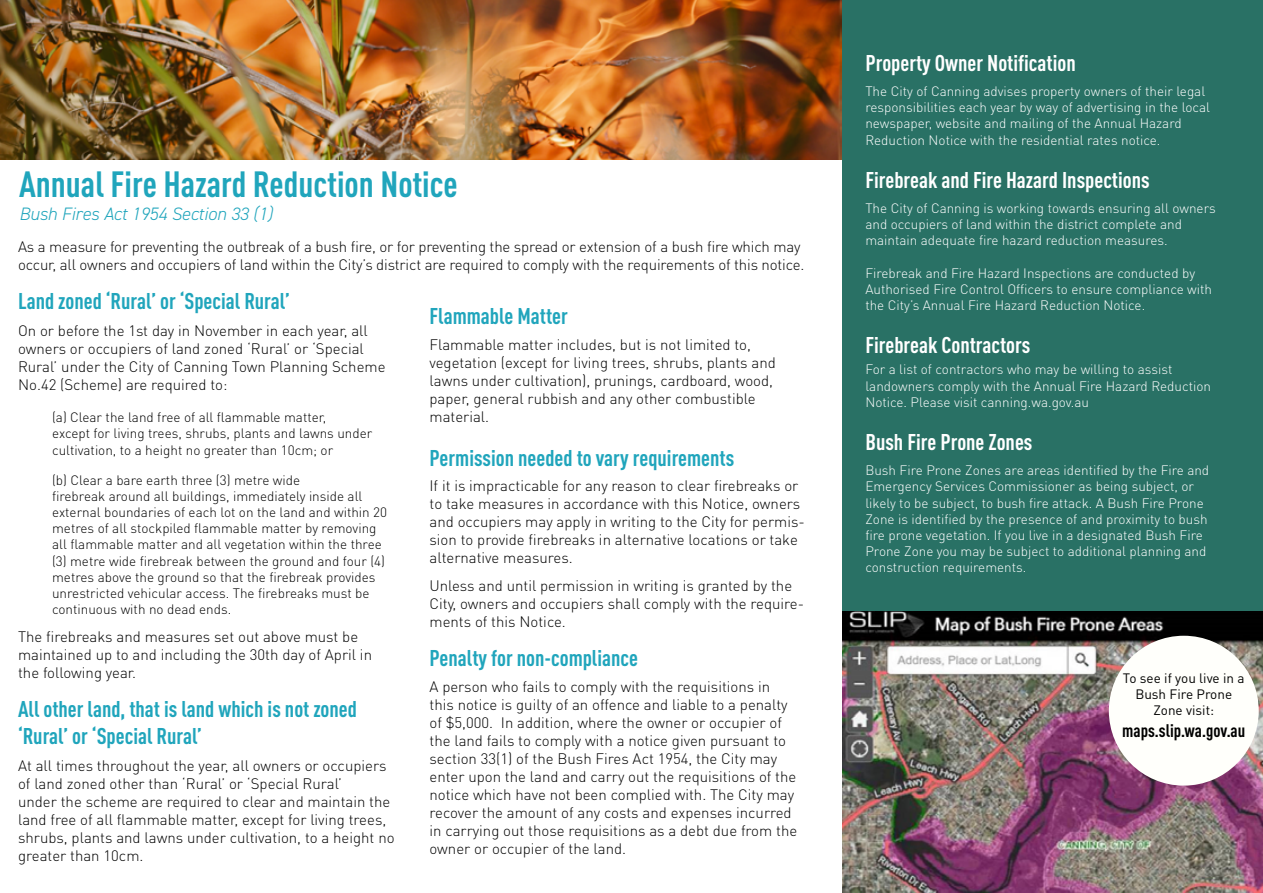
<style>
.page{position:relative;width:1263px;height:893px;background:#297165}
.page>*{position:absolute;margin:0;border:0;box-sizing:border-box;transform-origin:0 0}
.t1{font:700 condensed 36px "DINOT";color:#20a5bc}
.t2{font:700 condensed 22.5px/27px "DINOT";color:#20a5bc}
.t3{font:700 condensed 22.5px "DINOT";color:#fff}
.t4{font:italic 300 18px "DIN2014";color:#20a5bc}
.t5{font:700 condensed 18px "DINOT";color:#000}
.t6{font:300 15px/18px "DIN Pro";color:#000}
.t7{font:300 13.5px/16.2px "DIN Pro";color:#fff}
.t8{font:300 13.5px/16.2px "DIN Pro";color:#000}
.t9{font:13.5px/16.2px "DIN Pro";color:#000;text-align:center}
</style>
<div class="page">
<div style="left:0;top:0;width:842px;height:893px;background:#fff"></div>
<img style="left:0;top:0;width:842px;height:159px">
<img style="left:842px;top:611px;width:421px;height:282px">
<div style="left:1109px;top:636px;width:150px;height:150px;background:#fffffb;border-radius:50%"></div>
<h1 class="t1" style="left:19px;top:157px;width:440px">Annual Fire Hazard Reduction Notice</h1>
<p class="t4" style="left:19px;top:203px;width:255px">Bush Fires Act 1954 Section 33 (1)</p>
<p class="t6" style="left:18px;top:237px;width:788px">As a measure for preventing the outbreak of a bush fire, or for preventing the spread or extension of a bush fire which may occur, all owners and occupiers of land within the City’s district are required to comply with the requirements of this notice.</p>
<h2 class="t2" style="left:18px;top:286px;width:273px">Land zoned ‘Rural’ or ‘Special Rural’</h2>
<p class="t6" style="left:18px;top:321px;width:369px">On or before the 1st day in November in each year, all owners or occupiers of land zoned ‘Rural’ or ‘Special Rural’ under the City of Canning Town Planning Scheme No.42 (Scheme) are required to:</p>
<p class="t8" style="left:52px;top:409px;width:322px">(a) Clear the land free of all flammable matter,<br>except for living trees, shrubs, plants and lawns under cultivation, to a height no greater than 10cm; or</p>
<p class="t8" style="left:52px;top:471px;width:336px">(b) Clear a bare earth three (3) metre wide<br>firebreak around all buildings, immediately inside all external boundaries of each lot on the land and within 20 metres of all stockpiled flammable matter by removing all flammable matter and all vegetation within the three (3) metre wide firebreak between the ground and four (4) metres above the ground so that the firebreak provides unrestricted vehicular access. The firebreaks must be continuous with no dead ends.</p>
<p class="t6" style="left:18px;top:627px;width:355px">The firebreaks and measures set out above must be maintained up to and including the 30th day of April in the following year.</p>
<h2 class="t2" style="left:18px;top:694px;width:340px">All other land, that is land which is not zoned ‘Rural’ or ‘Special Rural’</h2>
<p class="t6" style="left:18px;top:756px;width:378px">At all times throughout the year, all owners or occupiers of land zoned other than ‘Rural’ or ‘Special Rural’<br>under the scheme are required to clear and maintain the land free of all flammable matter, except for living trees, shrubs, plants and lawns under cultivation, to a height no greater than 10cm.</p>
<h2 class="t2" style="left:429px;top:300px;width:140px">Flammable Matter</h2>
<p class="t6" style="left:429px;top:335px;width:348px">Flammable matter includes, but is not limited to, vegetation (except for living trees, shrubs, plants and lawns under cultivation), prunings, cardboard, wood, paper, general rubbish and any other combustible material.</p>
<h2 class="t2" style="left:429px;top:442px;width:306px">Permission needed to vary requirements</h2>
<p class="t6" style="left:429px;top:476px;width:377px">If it is impracticable for any reason to clear firebreaks or to take measures in accordance with this Notice, owners and occupiers may apply in writing to the City for permis&shy;sion to provide firebreaks in alternative locations or take alternative measures.</p>
<p class="t6" style="left:429px;top:576px;width:376px">Unless and until permission in writing is granted by the<br>City, owners and occupiers shall comply with the require&shy;ments of this Notice.</p>
<h2 class="t2" style="left:429px;top:643px;width:210px">Penalty for non-compliance</h2>
<p class="t6" style="left:429px;top:677px;width:369px">A person who fails to comply with the requisitions in this notice is guilty of an offence and liable to a penalty of $5,000. In addition, where the owner or occupier of the land fails to comply with a notice given pursuant to section 33(1) of the Bush Fires Act 1954, the City may enter upon the land and carry out the requisitions of the notice which have not been complied with. The City may recover the amount of any costs and expenses incurred in carrying out those requisitions as a debt due from the owner or occupier of the land.</p>
<h2 class="t3" style="left:865px;top:47px;width:212px">Property Owner Notification</h2>
<p class="t7" style="left:865px;top:82px;width:346px">The City of Canning advises property owners of their legal responsibilities each year by way of advertising in the local newspaper, website and mailing of the Annual Hazard Reduction Notice with the residential rates notice.</p>
<h2 class="t3" style="left:865px;top:163px;width:286px">Firebreak and Fire Hazard Inspections</h2>
<p class="t7" style="left:865px;top:199px;width:352px">The City of Canning is working towards ensuring all owners and occupiers of land within the district complete and maintain adequate fire hazard reduction measures.</p>
<p class="t7" style="left:865px;top:264px;width:348px">Firebreak and Fire Hazard Inspections are conducted by<br>Authorised Fire Control Officers to ensure compliance with the City’s Annual Fire Hazard Reduction Notice.</p>
<h2 class="t3" style="left:865px;top:329px;width:166px">Firebreak Contractors</h2>
<p class="t7" style="left:865px;top:361px;width:347px">For a list of contractors who may be willing to assist landowners comply with the Annual Fire Hazard Reduction<br>Notice. Please visit canning.wa.gov.au</p>
<h2 class="t3" style="left:865px;top:425px;width:169px">Bush Fire Prone Zones</h2>
<p class="t7" style="left:865px;top:462px;width:345px">Bush Fire Prone Zones are areas identified by the Fire and Emergency Services Commissioner as being subject, or likely to be subject, to bush fire attack. A Bush Fire Prone Zone is identified by the presence of and proximity to bush fire prone vegetation. If you live in a designated Bush Fire Prone Zone you may be subject to additional planning and construction requirements.</p>
<p class="t9" style="left:1123px;top:669px;width:123px">To see if you live in a<br>Bush Fire Prone<br>Zone visit:</p>
<p class="t5" style="left:1122px;top:717px;width:125px">maps.slip.wa.gov.au</p>
</div>
